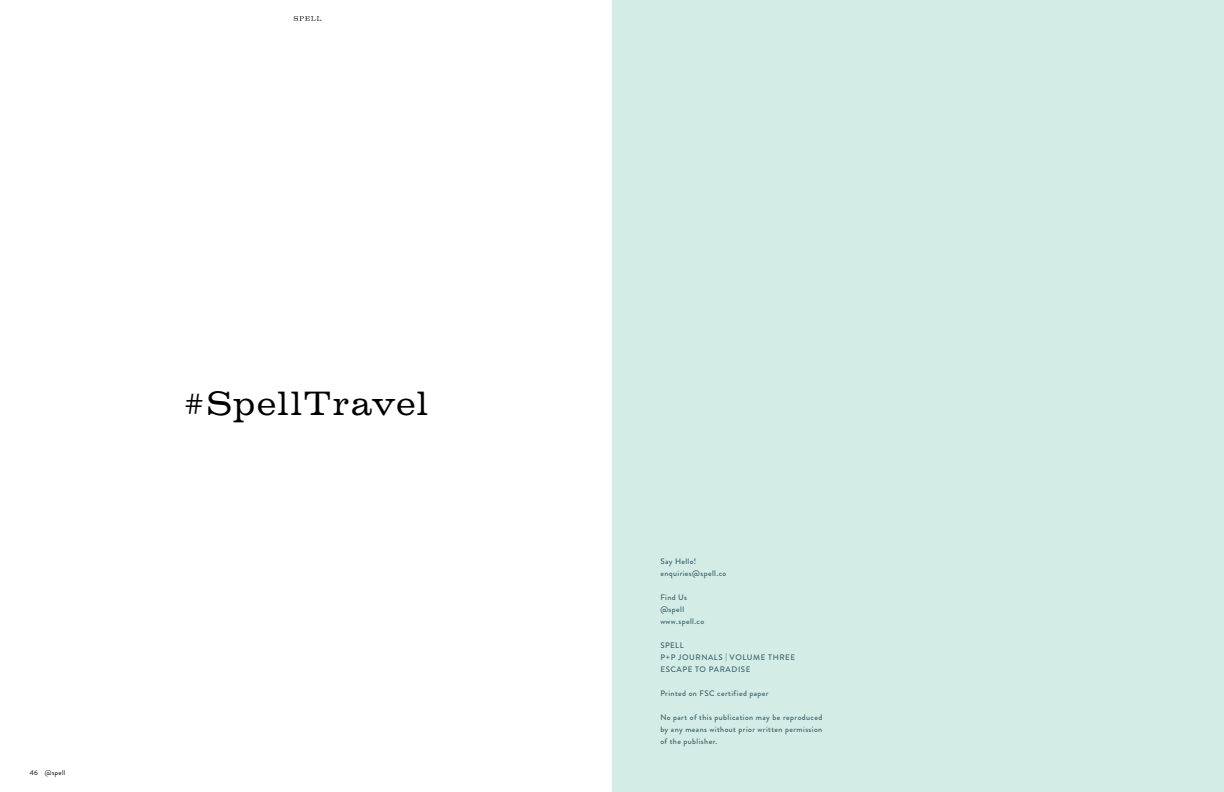
<style>
.page{position:relative;width:1224px;height:792px;background:#fff}
.page>*{position:absolute;margin:0;border:0;box-sizing:border-box;transform-origin:0 0}
.t1{font:35px "Volta";letter-spacing:.045em;color:#000}
.t2{font:500 8px/12px "Brandon Grotesque";letter-spacing:.05em;color:#3f676f}
.t3{font:500 8px/12px "Brandon Grotesque";letter-spacing:.07em;color:#3f676f}
.t4{font:7px "Brandon Grotesque";letter-spacing:.05em;color:#000}
</style>
<div class="page">
<svg style="left:294px;top:16px;width:27px;height:5px"></svg>
<div style="left:612px;top:0;width:612px;height:792px;background:#d4ece6"></div>
<h1 class="t1" style="left:184px;top:383px;width:246px">#SpellTravel</h1>
<p class="t4" style="left:30px;top:768px;width:37px">46 @spell</p>
<p class="t2" style="left:660px;top:555px;width:68px">Say Hello! enquiries@spell.co</p>
<p class="t2" style="left:660px;top:591px;width:45px">Find Us @spell www.spell.co</p>
<p class="t3" style="left:660px;top:639px;width:136px">SPELL<br>P+P JOURNALS | VOLUME THREE<br>ESCAPE TO PARADISE</p>
<p class="t2" style="left:660px;top:687px;width:110px">Printed on FSC certified paper</p>
<p class="t2" style="left:660px;top:711px;width:164px;text-align:justify">No part of this publication may be reproduced by any means without prior written permission of the publisher.</p>
</div>
